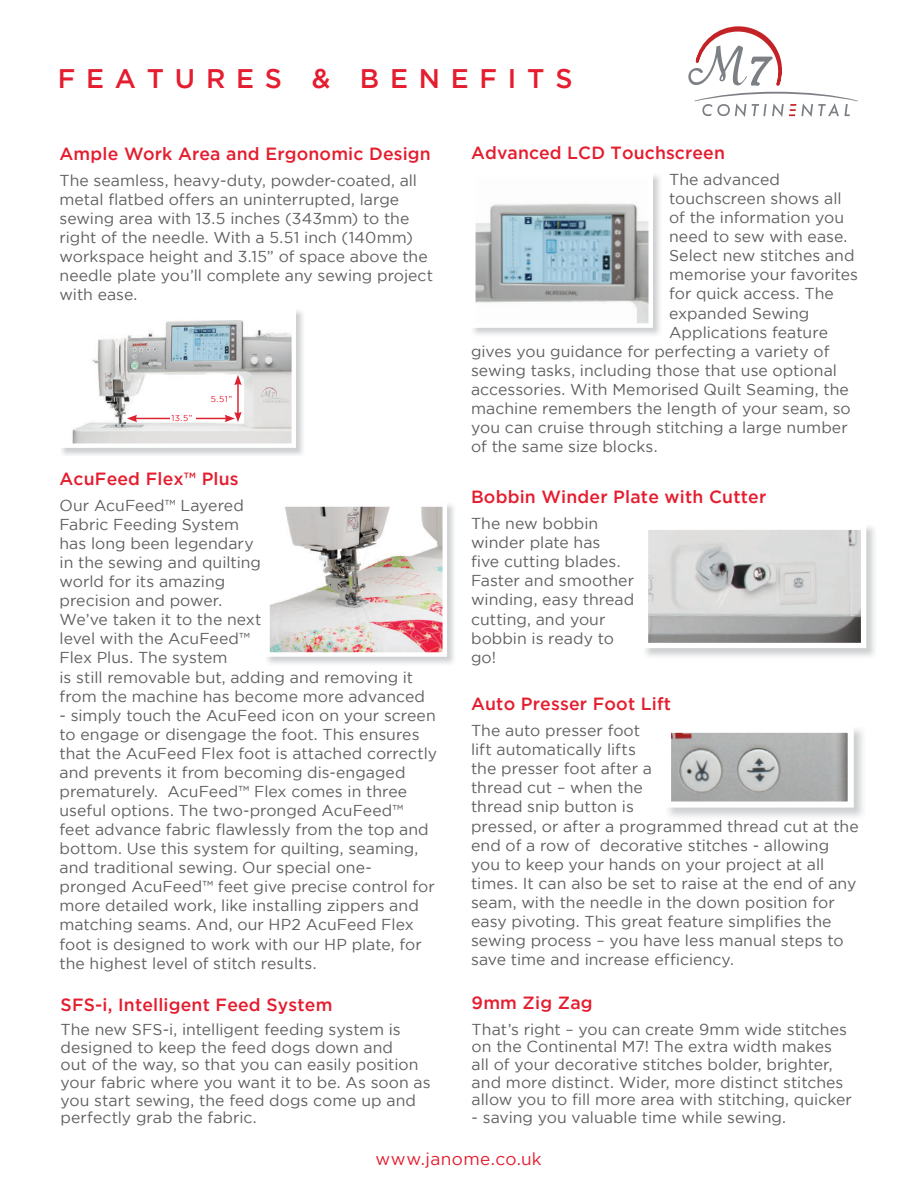
<style>
.page{position:relative;width:918px;height:1188px;background:#fff}
.page>*{position:absolute;margin:0;border:0;box-sizing:border-box;transform-origin:0 0}
.t1{font:500 26.85px "Gotham HTF";letter-spacing:.4em;color:#e41d2f}
.t2{font:500 17.55px "Gotham HTF";letter-spacing:.01em;color:#e41d2f}
.t3{font:17.25px "Gotham";letter-spacing:.025em;color:#e41d2f}
.t4{font:15.75px/19px "Gotham";color:#5f5f62}
.t5{font:8.55px "Gotham";color:#e41d2f}
</style>
<div class="page">
<img style="left:62px;top:311px;width:241px;height:144px">
<div style="left:62px;top:311px;width:232px;height:135px;background:#fff"></div>
<img style="left:72px;top:320px;width:219px;height:123px">
<hr style="left:135px;top:418px;width:92px;height:1px;background:#db2230">
<svg style="left:127px;top:415px;width:10px;height:7px"></svg>
<hr style="left:237px;top:383px;width:2px;height:31px;background:#db2230">
<svg style="left:234px;top:375px;width:8px;height:10px"></svg>
<svg style="left:225px;top:412px;width:17px;height:10px"></svg>
<div style="left:170px;top:413px;width:25px;height:8px;background:#fff"></div>
<div style="left:209px;top:394px;width:26px;height:9px;background:#fff"></div>
<img style="left:270px;top:507px;width:172px;height:145px">
<div style="left:265px;top:502px;width:182px;height:155px;border:4px solid #fff"></div>
<img style="left:476px;top:201px;width:172px;height:122px">
<img style="left:645px;top:526px;width:230px;height:131px">
<img style="left:649px;top:531px;width:211px;height:111px">
<div style="left:643px;top:525px;width:223px;height:123px;border:5px solid #fff"></div>
<img style="left:672px;top:734px;width:175px;height:67px">
<div style="left:665px;top:727px;width:189px;height:81px;border:6px solid #fff"></div>
<svg style="left:688px;top:26px;width:170px;height:91px"></svg>
<h1 class="t1" style="left:58px;top:64px;width:516px">FEATURES &amp; BENEFITS</h1>
<p class="t2" style="left:60px;top:144px;width:373px">Ample Work Area and Ergonomic Design</p>
<p class="t4" style="left:60px;top:171px;width:375px">The seamless, heavy-duty, powder-coated, all metal flatbed offers an uninterrupted, large sewing area with 13.5 inches (343mm) to the right of the needle. With a 5.51 inch (140mm) workspace height and 3.15” of space above the needle plate you’ll complete any sewing project with ease.</p>
<p class="t5" style="left:172px;top:413px;width:23px">13.5”</p>
<p class="t5" style="left:211px;top:394px;width:23px">5.51”</p>
<p class="t2" style="left:60px;top:469px;width:181px">AcuFeed Flex™ Plus</p>
<p class="t4" style="left:60px;top:495px;width:367px">Our AcuFeed™ Layered<br>Fabric Feeding System<br>has long been legendary<br>in the sewing and quilting<br>world for its amazing<br>precision and power.<br>We’ve taken it to the next<br>level with the AcuFeed™<br>Flex Plus. The system<br>is still removable but, adding and removing it from the machine has become more advanced</p>
<p class="t4" style="left:60px;top:705px;width:379px">- simply touch the AcuFeed icon on your screen to engage or disengage the foot. This ensures that the AcuFeed Flex foot is attached correctly and prevents it from becoming dis-engaged prematurely. AcuFeed™ Flex comes in three useful options. The two-pronged AcuFeed™ feet advance fabric flawlessly from the top and bottom. Use this system for quilting, seaming, and traditional sewing. Our special one&shy;pronged AcuFeed™ feet give precise control for more detailed work, like installing zippers and matching seams. And, our HP2 AcuFeed Flex foot is designed to work with our HP plate, for the highest level of stitch results.</p>
<p class="t2" style="left:61px;top:995px;width:273px">SFS-i, Intelligent Feed System</p>
<p class="t4" style="left:61px;top:1021px;width:372px;line-height:17.5px">The new SFS-i, intelligent feeding system is designed to keep the feed dogs down and<br>out of the way, so that you can easily position your fabric where you want it to be. As soon as you start sewing, the feed dogs come up and perfectly grab the fabric.</p>
<p class="t2" style="left:471px;top:143px;width:255px">Advanced LCD Touchscreen</p>
<p class="t4" style="left:669px;top:170px;width:112px">The advanced</p>
<p class="t4" style="left:669px;top:189px;width:174px">touchscreen shows all</p>
<p class="t4" style="left:669px;top:208px;width:177px">of the information you</p>
<p class="t4" style="left:669px;top:227px;width:180px">need to sew with ease.</p>
<p class="t4" style="left:669px;top:246px;width:187px">Select new stitches and</p>
<p class="t4" style="left:669px;top:265px;width:191px">memorise your favorites</p>
<p class="t4" style="left:669px;top:284px;width:166px">for quick access. The</p>
<p class="t4" style="left:669px;top:303px;width:142px">expanded Sewing</p>
<p class="t4" style="left:669px;top:322px;width:160px">Applications feature</p>
<p class="t4" style="left:471px;top:341px;width:360px">gives you guidance for perfecting a variety of</p>
<p class="t4" style="left:471px;top:360px;width:367px">sewing tasks, including those that use optional</p>
<p class="t4" style="left:471px;top:380px;width:379px">accessories. With Memorised Quilt Seaming, the</p>
<p class="t4" style="left:471px;top:399px;width:381px">machine remembers the length of your seam, so</p>
<p class="t4" style="left:471px;top:418px;width:378px">you can cruise through stitching a large number</p>
<p class="t4" style="left:471px;top:437px;width:188px">of the same size blocks.</p>
<p class="t2" style="left:471px;top:487px;width:297px">Bobbin Winder Plate with Cutter</p>
<p class="t4" style="left:471px;top:514px;width:165px">The new bobbin winder plate has<br>five cutting blades.<br>Faster and smoother winding, easy thread cutting, and your bobbin is ready to go!</p>
<p class="t2" style="left:471px;top:694px;width:202px">Auto Presser Foot Lift</p>
<p class="t4" style="left:471px;top:721px;width:389px">The auto presser foot<br>lift automatically lifts<br>the presser foot after a<br>thread cut – when the<br>thread snip button is<br>pressed, or after a programmed thread cut at the end of a row of decorative stitches - allowing you to keep your hands on your project at all times. It can also be set to raise at the end of any seam, with the needle in the down position for easy pivoting. This great feature simplifies the sewing process – you have less manual steps to save time and increase efficiency.</p>
<p class="t2" style="left:472px;top:993px;width:123px">9mm Zig Zag</p>
<p class="t4" style="left:472px;top:1020px;width:382px;line-height:17.7px">That’s right – you can create 9mm wide stitches on the Continental M7! The extra width makes all of your decorative stitches bolder, brighter, and more distinct. Wider, more distinct stitches allow you to fill more area with stitching, quicker</p>
<p class="t4" style="left:472px;top:1107px;width:316px">- saving you valuable time while sewing.</p>
<p class="t3" style="left:376px;top:1149px;width:168px">www.janome.co.uk</p>
</div>
